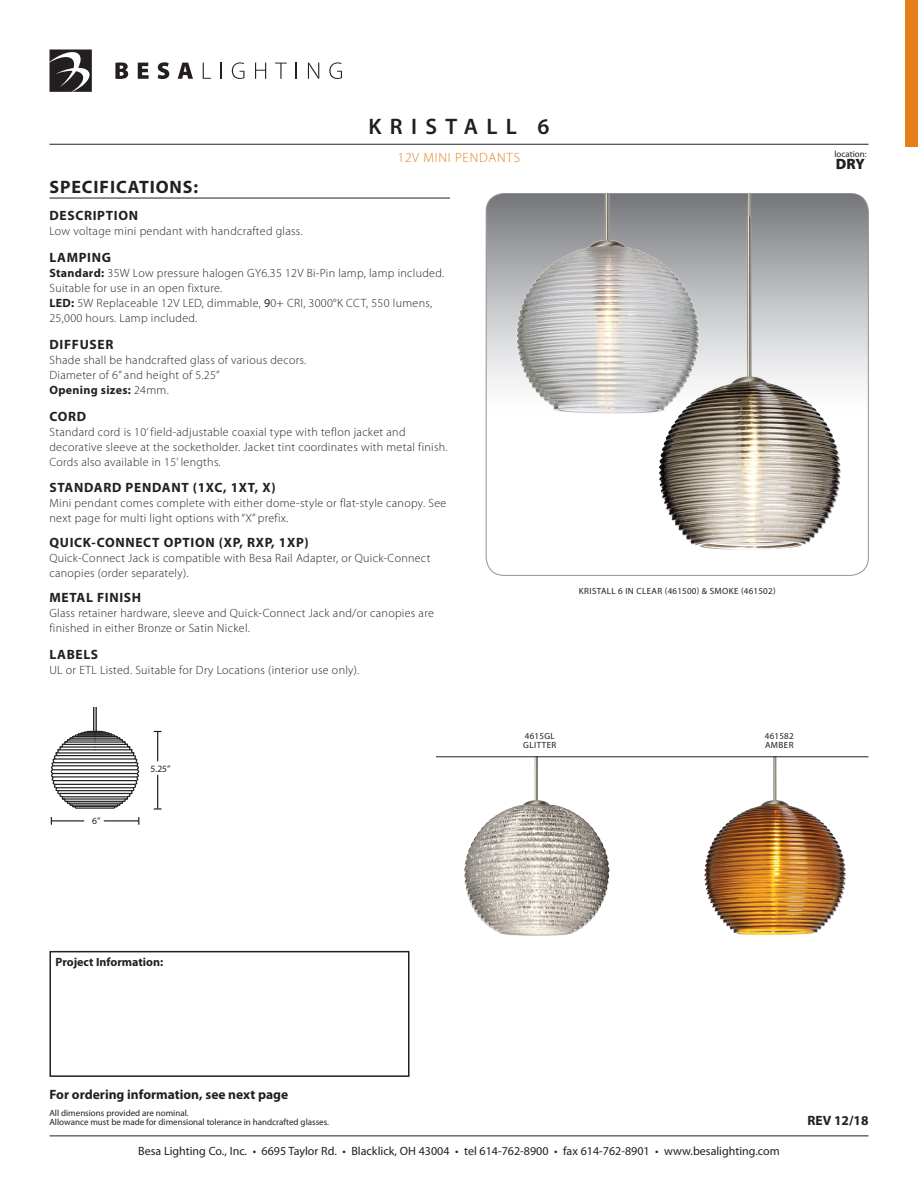
<style>
.page{position:relative;width:918px;height:1188px;background:#fff}
.page>*{position:absolute;margin:0;border:0;box-sizing:border-box;transform-origin:0 0}
.t1{font:600 22.5px "Myriad Pro";letter-spacing:.37em;color:#231f20}
.t2{font:700 18px "Myriad Pro";letter-spacing:.05em;color:#231f20}
.t3{font:900 15px "Myriad Pro";color:#231f20}
.t4{font:700 13.5px "Myriad Pro";letter-spacing:.05em;color:#231f20}
.t5{font:700 13.5px "Myriad Pro";color:#231f20}
.t6{font:300 13.5px "Myriad Pro";letter-spacing:.06em;color:#e4801b}
.t7{font:300 12px/15px "Myriad Pro";letter-spacing:.025em;color:#231f20}
.t8{font:12px "Myriad Pro";color:#231f20}
.t9{font:700 12px "Myriad Pro";color:#231f20}
.t10{font:9.6px "Myriad Pro";color:#231f20}
.t11{font:9px/9px "Myriad Pro";color:#231f20}
.t12{font:9px/9px "Myriad Pro";letter-spacing:.045em;color:#231f20}
.t13{font:9px/9px "Myriad Pro";letter-spacing:.025em;color:#231f20}
.s1{font-weight:700}
.s2{font-weight:400}
</style>
<div class="page">
<hr style="left:50px;top:1136px;width:818px;height:1px;background:#231f20">
<svg style="left:115px;top:62px;width:13px;height:17px"></svg>
<svg style="left:138px;top:63px;width:11px;height:16px"></svg>
<svg style="left:158px;top:62px;width:11px;height:17px"></svg>
<svg style="left:178px;top:63px;width:15px;height:16px"></svg>
<svg style="left:203px;top:63px;width:8px;height:16px"></svg>
<svg style="left:221px;top:63px;width:1px;height:16px"></svg>
<svg style="left:232px;top:62px;width:12px;height:17px"></svg>
<svg style="left:255px;top:63px;width:11px;height:16px"></svg>
<svg style="left:275px;top:63px;width:12px;height:16px"></svg>
<svg style="left:296px;top:63px;width:1px;height:16px"></svg>
<svg style="left:308px;top:63px;width:11px;height:16px"></svg>
<svg style="left:329px;top:62px;width:13px;height:17px"></svg>
<svg style="left:50px;top:50px;width:42px;height:42px"></svg>
<hr style="left:50px;top:144px;width:818px;height:1px;background:#231f20">
<div style="left:905px;top:1px;width:13px;height:146px;background:#e4801b"></div>
<img style="left:464px;top:758px;width:146px;height:178px">
<img style="left:704px;top:758px;width:142px;height:177px">
<svg style="left:486px;top:193px;width:382px;height:382px"></svg>
<img style="left:485px;top:193px;width:167px;height:229px">
<img style="left:652px;top:193px;width:197px;height:364px">
<hr style="left:50px;top:198px;width:400px;height:1px;background:#231f20">
<hr style="left:436px;top:757px;width:433px;height:1px;background:#231f20">
<div style="left:50px;top:951px;width:360px;height:126px;border:2px solid #231f20"></div>
<svg style="left:50px;top:708px;width:90px;height:101px"></svg>
<hr style="left:52px;top:820px;width:32px;height:2px;background:#231f20">
<hr style="left:104px;top:820px;width:34px;height:2px;background:#231f20">
<hr style="left:157px;top:775px;width:1px;height:33px;background:#231f20">
<svg style="left:154px;top:808px;width:7px;height:2px"></svg>
<svg style="left:154px;top:731px;width:7px;height:30px"></svg>
<h1 class="t1" style="left:369px;top:113px;width:183px">KRISTALL 6</h1>
<p class="t6" style="left:398px;top:149px;width:124px">12V Mini pendants</p>
<p class="t11" style="left:834px;top:149px;width:34px">location:</p>
<p class="t3" style="left:836px;top:154px;width:31px">DRY</p>
<h2 class="t2" style="left:50px;top:176px;width:150px">SPECIFICATIONS:</h2>
<p class="t4" style="left:50px;top:207px;width:90px">DESCRIPTION</p>
<p class="t7" style="left:50px;top:224px;width:255px">Low voltage mini pendant with handcrafted glass.</p>
<p class="t4" style="left:50px;top:249px;width:63px">LAMPING</p>
<p class="t7" style="left:50px;top:266px;width:396px"><span class="s1">Standard:</span> 35W Low pressure halogen GY6.35 12V Bi-Pin lamp, lamp included.<br>Suitable for use in an open fixture.<br><span class="s1">LED:</span> 5W Replaceable 12V LED, dimmable, <span class="s2">9</span>0+ CRI, 3000°K CCT, 550 lumens, 25,000 hours. Lamp included.</p>
<p class="t4" style="left:50px;top:336px;width:65px">DIFFUSER</p>
<p class="t7" style="left:50px;top:353px;width:258px">Shade shall be handcrafted glass of various decors.<br>Diameter of 6” and height of 5.25”<br><span class="s1">Opening sizes:</span> 24mm.</p>
<p class="t4" style="left:50px;top:408px;width:38px">CORD</p>
<p class="t7" style="left:50px;top:425px;width:400px">Standard cord is 10’ field-adjustable coaxial type with teflon jacket and decorative sleeve at the socketholder. Jacket tint coordinates with metal finish.<br>Cords also available in 15’ lengths.</p>
<p class="t4" style="left:50px;top:478px;width:228px">STANDARD PENDANT (1XC, 1XT, X)</p>
<p class="t7" style="left:50px;top:495px;width:398px">Mini pendant comes complete with either dome-style or flat-style canopy. See next page for multi light options with “X” prefix.</p>
<p class="t4" style="left:50px;top:533px;width:261px">QUICK-CONNECT OPTION (XP, RXP, 1XP)</p>
<p class="t7" style="left:50px;top:550px;width:382px">Quick-Connect Jack is compatible with Besa Rail Adapter, or Quick-Connect canopies (order separately).</p>
<p class="t4" style="left:50px;top:589px;width:93px">METAL FINISH</p>
<p class="t7" style="left:50px;top:605px;width:386px">Glass retainer hardware, sleeve and Quick-Connect Jack and/or canopies are finished in either Bronze or Satin Nickel.</p>
<p class="t4" style="left:50px;top:646px;width:50px">LABELS</p>
<p class="t7" style="left:50px;top:662px;width:311px">UL or ETL Listed. Suitable for Dry Locations (interior use only).</p>
<p class="t10" style="left:92px;top:815px;width:10px">6”</p>
<p class="t10" style="left:150px;top:763px;width:22px">5.25”</p>
<p class="t12" style="left:579px;top:586px;width:198px">kristall 6 in clear (461500) &amp; smoke (461502)</p>
<p class="t12" style="left:523px;top:732px;width:35px">4615GL<br>Glitter</p>
<p class="t13" style="left:765px;top:732px;width:30px">461582<br>Amber</p>
<p class="t9" style="left:56px;top:954px;width:109px">Project Information:</p>
<p class="t5" style="left:50px;top:1086px;width:240px">For ordering information, see next page</p>
<p class="t11" style="left:50px;top:1108px;width:281px">All dimensions provided are nominal.<br>Allowance must be made for dimensional tolerance in handcrafted glasses.</p>
<p class="t8" style="left:138px;top:1144px;width:643px">Besa Lighting Co., Inc. • 6695 Taylor Rd. • Blacklick, OH 43004 • tel 614-762-8900 • fax 614-762-8901 • www.besalighting.com</p>
<p class="t4" style="left:807px;top:1112px;width:63px">REV 12/18</p>
</div>
